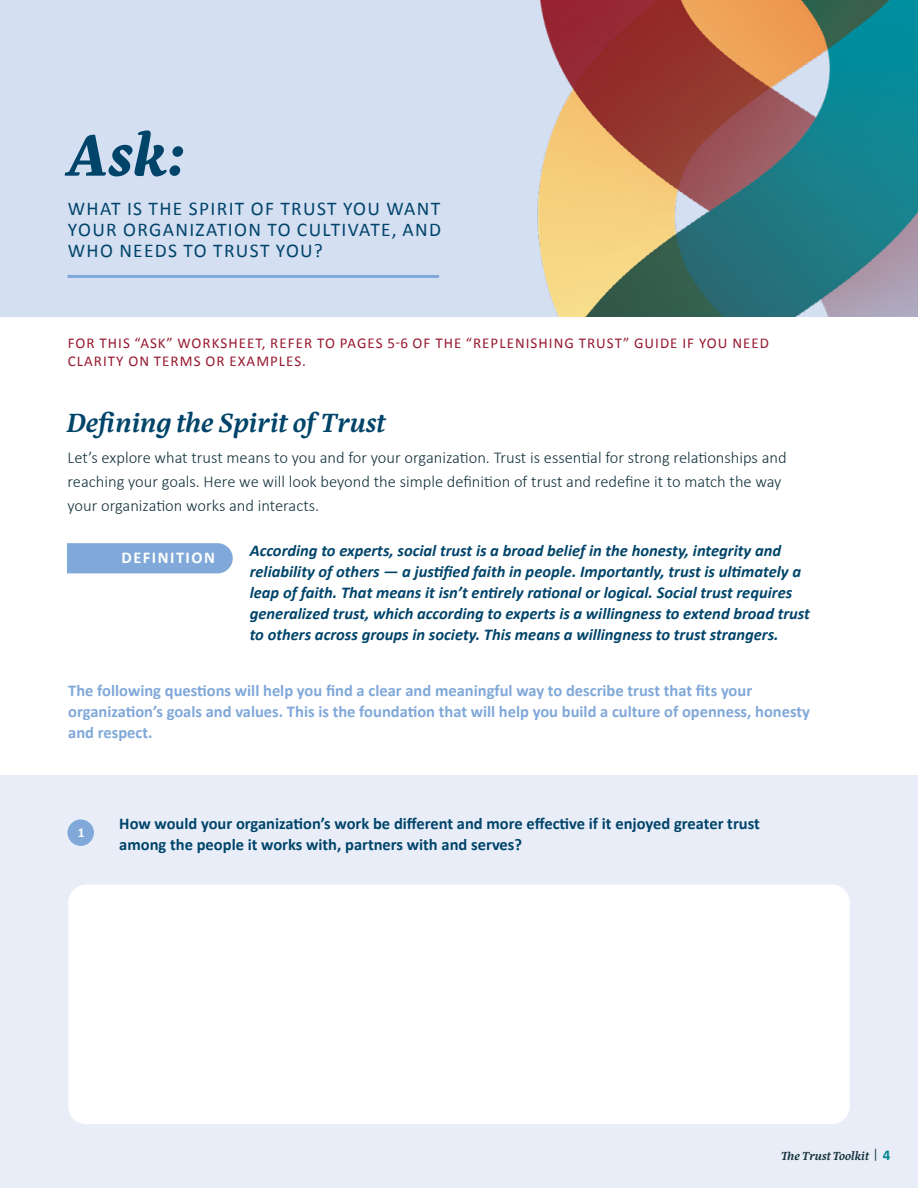
<style>
.page{position:relative;width:918px;height:1188px;background:#fff}
.page>*{position:absolute;margin:0;border:0;box-sizing:border-box;transform-origin:0 0}
.t1{font:italic 700 60px "Eskorte Latin";color:#00446a}
.t2{font:italic 600 27px "Eskorte Latin";color:#00446a}
.t3{font:19.5px/21px "Calibri";letter-spacing:.07em;color:#00446a;text-align:justify}
.t4{font:italic 700 16.5px/21px "Calibri";color:#00446a}
.t5{font:300 16.5px/24px "Calibri";color:#14333d}
.t6{font:700 16.5px/21px "Calibri";color:#80a8d9}
.t7{font:700 16.5px/21px "Calibri";color:#00446a}
.t8{font:700 16.5px "Calibri";letter-spacing:.09em;color:#fff}
.t9{font:15px/18px "Calibri";letter-spacing:.07em;color:#97192f}
.t10{font:700 13.5px "Calibri";color:#fff}
.t11{font:italic 600 12px "Eskorte Latin";color:#14333d}
.s1{font-style:normal}
.s2{font-family:"Calibri";font-weight:700;font-style:normal;font-size:15px;color:#008693}
</style>
<div class="page">
<div style="left:0;top:0;width:918px;height:316px;background:#d5dff2"></div>
<img style="left:537px;top:0;width:381px;height:316px">
<div style="left:0;top:775px;width:918px;height:413px;background:#e8edf8"></div>
<hr style="left:68px;top:275px;width:371px;height:3px;background:#80a8d9">
<div style="left:68px;top:819px;width:26px;height:27px;background:#80a8d9;border-radius:50%"></div>
<div style="left:68px;top:885px;width:782px;height:239px;background:#fff;border-radius:18px"></div>
<div style="left:67px;top:543px;width:166px;height:30px;background:#80a8d9"></div>
<h1 class="t1" style="left:68px;top:108px;width:121px">Ask:</h1>
<p class="t3" style="left:68px;top:197px;width:375px">WHAT IS THE SPIRIT OF TRUST YOU WANT YOUR ORGANIZATION TO CULTIVATE, AND WHO NEEDS TO TRUST YOU?</p>
<p class="t9" style="left:68px;top:334px;width:703px">FOR THIS “ASK” WORKSHEET, REFER TO PAGES 5-6 OF THE “REPLENISHING TRUST” GUIDE IF YOU NEED<br>CLARITY ON TERMS OR EXAMPLES.</p>
<h2 class="t2" style="left:68px;top:402px;width:320px">Defining the Spirit of Trust</h2>
<p class="t5" style="left:68px;top:445px;width:721px">Let’s explore what trust means to you and for your organization. Trust is essential for strong relationships and reaching your goals. Here we will look beyond the simple definition of trust and redefine it to match the way your organization works and interacts.</p>
<p class="t4" style="left:250px;top:539px;width:562px">According to experts, social trust is a broad belief in the honesty, integrity and reliability of others — a justified faith in people. Importantly, trust is ultimately a leap of faith. That means it isn’t entirely rational or logical. Social trust requires generalized trust, which according to experts is a willingness to extend broad trust to others across groups in society. This means a willingness to trust strangers.</p>
<p class="t8" style="left:122px;top:546px;width:95px">DEFINITION</p>
<p class="t6" style="left:68px;top:679px;width:743px">The following questions will help you find a clear and meaningful way to describe trust that fits your organization’s goals and values. This is the foundation that will help you build a culture of openness, honesty and respect.</p>
<p class="t10" style="left:78px;top:823px;width:8px">1</p>
<p class="t7" style="left:119px;top:812px;width:642px">How would your organization’s work be different and more effective if it enjoyed greater trust among the people it works with, partners with and serves?</p>
<p class="t11" style="left:782px;top:1146px;width:110px">The Trust Toolkit <span class="s1">|</span> <span class="s2">4</span></p>
</div>
